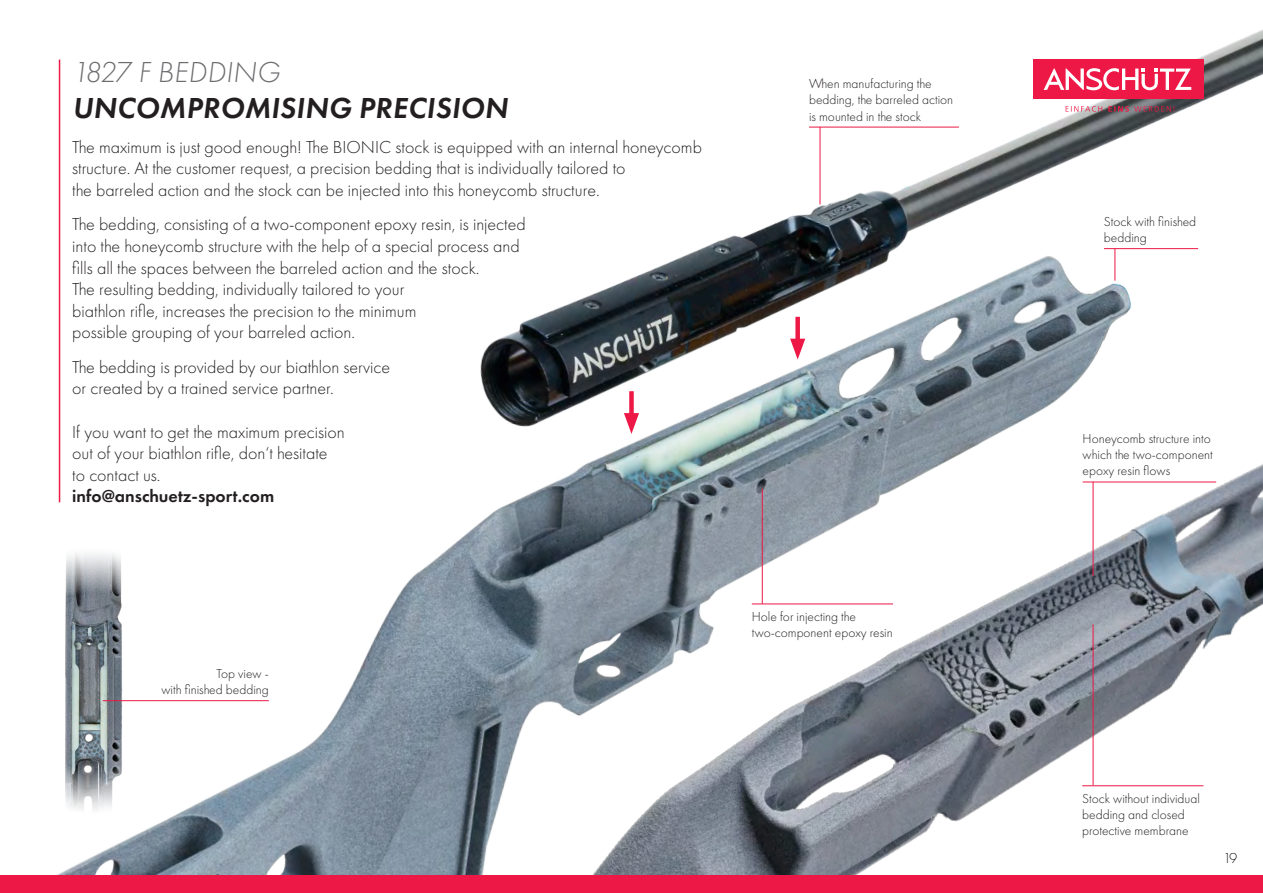
<style>
.page{position:relative;width:1263px;height:893px;background:#fff}
.page>*{position:absolute;margin:0;border:0;box-sizing:border-box;transform-origin:0 0}
.t1{font:italic 600 30px "Futura PT";letter-spacing:.01em;color:#231f20}
.t2{font:italic 300 30px "Futura PT";letter-spacing:.01em;color:#6c6d70}
.t3{font:300 18px/21.6px "Futura PT";color:#231f20}
.t4{font:600 18px "Futura PT";color:#231f20}
.t5{font:300 15px "Futura PT";color:#231f20}
.t6{font:300 13.5px/16.2px "Futura PT";color:#231f20}
</style>
<div class="page">
<img style="left:0;top:29px;width:1263px;height:847px">
<img style="left:397px;top:191px;width:866px;height:685px">
<hr style="left:1093px;top:482px;width:1px;height:94px;background:#ed1845">
<hr style="left:762px;top:489px;width:1px;height:115px;background:#ed1845">
<hr style="left:820px;top:127px;width:1px;height:77px;background:#ed1845">
<hr style="left:1115px;top:249px;width:1px;height:32px;background:#ed1845">
<hr style="left:1093px;top:624px;width:1px;height:161px;background:#ed1845">
<hr style="left:1083px;top:482px;width:133px;height:1px;background:#ed1845">
<hr style="left:809px;top:127px;width:150px;height:1px;background:#ed1845">
<hr style="left:1104px;top:248px;width:94px;height:1px;background:#ed1845">
<hr style="left:1082px;top:785px;width:121px;height:1px;background:#ed1845">
<hr style="left:752px;top:604px;width:141px;height:1px;background:#ed1845">
<img style="left:57px;top:531px;width:71px;height:298px">
<div style="left:629px;top:391px;width:5px;height:30px;background:#ed1845"></div>
<svg style="left:624px;top:413px;width:15px;height:21px"></svg>
<div style="left:795px;top:317px;width:5px;height:30px;background:#ed1845"></div>
<svg style="left:790px;top:339px;width:15px;height:20px"></svg>
<hr style="left:59px;top:60px;width:1px;height:442px;background:#ed1845">
<hr style="left:103px;top:700px;width:166px;height:1px;background:#ed1845">
<div style="left:1033px;top:60px;width:170px;height:39px;background:#ed1845"></div>
<svg style="left:1065px;top:106px;width:109px;height:6px"></svg>
<svg style="left:1043px;top:68px;width:148px;height:22px"></svg>
<div style="left:0;top:876px;width:1263px;height:17px;background:#ed1845"></div>
<h1 class="t2" style="left:72px;top:55px;width:209px">1827 F BEDDING</h1>
<h1 class="t1" style="left:72px;top:89px;width:437px">UNCOMPROMISING PRECISION</h1>
<p class="t3" style="left:72px;top:136px;width:631px">The maximum is just good enough! The BIONIC stock is equipped with an internal honeycomb structure. At the customer request, a precision bedding that is individually tailored to<br>the barreled action and the stock can be injected into this honeycomb structure.</p>
<p class="t3" style="left:72px;top:214px;width:455px">The bedding, consisting of a two-component epoxy resin, is injected into the honeycomb structure with the help of a special process and fills all the spaces between the barreled action and the stock.<br>The resulting bedding, individually tailored to your<br>biathlon rifle, increases the precision to the minimum<br>possible grouping of your barreled action.</p>
<p class="t3" style="left:72px;top:356px;width:319px">The bedding is provided by our biathlon service or created by a trained service partner.</p>
<p class="t3" style="left:72px;top:421px;width:274px">If you want to get the maximum precision out of your biathlon rifle, don‘t hesitate to contact us.</p>
<p class="t4" style="left:72px;top:485px;width:203px">info@anschuetz-sport.com</p>
<p class="t6" style="left:162px;top:665px;width:109px;text-align:right">Top view -<br>with finished bedding</p>
<p class="t6" style="left:809px;top:76px;width:146px">When manufacturing the bedding, the barreled action is mounted in the stock</p>
<p class="t6" style="left:752px;top:609px;width:142px">Hole for injecting the two-component epoxy resin</p>
<p class="t6" style="left:1104px;top:213px;width:94px">Stock with finished bedding</p>
<p class="t6" style="left:1083px;top:430px;width:132px">Honeycomb structure into which the two-component epoxy resin flows</p>
<p class="t6" style="left:1082px;top:790px;width:119px">Stock without individual bedding and closed protective membrane</p>
<p class="t5" style="left:1223px;top:850px;width:16px">19</p>
</div>
